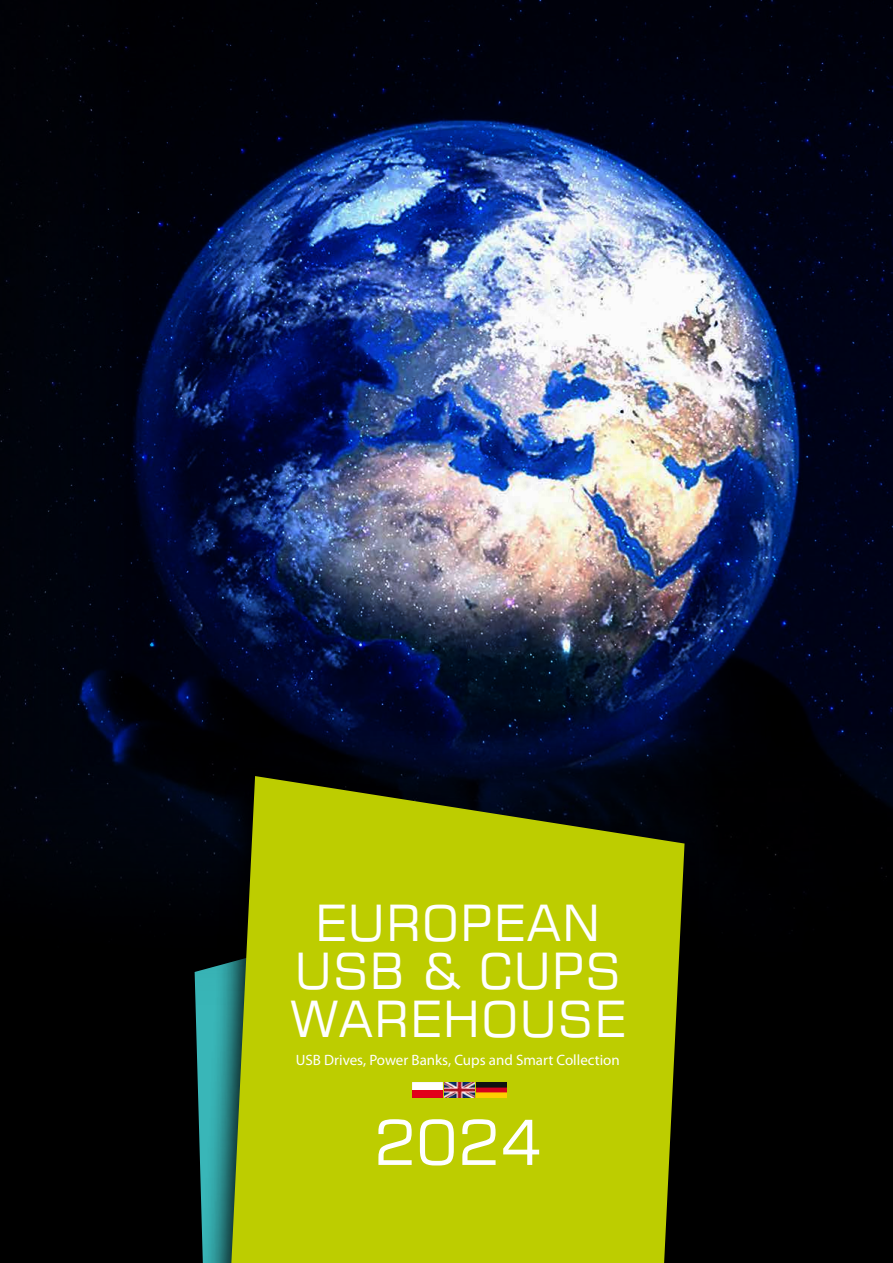
<style>
.page{position:relative;width:893px;height:1263px;background:#000}
.page>*{position:absolute;margin:0;border:0;box-sizing:border-box;transform-origin:0 0}
.t1{font:62.1px "Square 721 EU Normal";color:#fff}
.t2{font:49.5px/48px "Square 721 EU Normal";letter-spacing:.025em;color:#fff;text-align:center}
.t3{font:15px "Myriad Pro";color:#fff}
</style>
<div class="page">
<img style="left:0;top:0;width:893px;height:926px">
<div style="left:163px;top:847px;width:519px;height:416px;background:#000"></div>
<div style="left:183px;top:767px;width:517px;height:496px;background:#000;opacity:.9"></div>
<svg style="left:231px;top:776px;width:453px;height:487px;background:#a8b702"></svg>
<img style="left:413px;top:1083px;width:29px;height:14px">
<img style="left:445px;top:1083px;width:29px;height:14px">
<img style="left:477px;top:1083px;width:29px;height:14px">
<h2 class="t2" style="left:289px;top:899px;width:338px">EUROPEAN<br>USB &amp; CUPS<br>WAREHOUSE</h2>
<p class="t3" style="left:296px;top:1051px;width:326px">USB Drives, Power Banks, Cups and Smart Collection</p>
<h1 class="t1" style="left:374px;top:1103px;width:169px">2024</h1>
</div>
